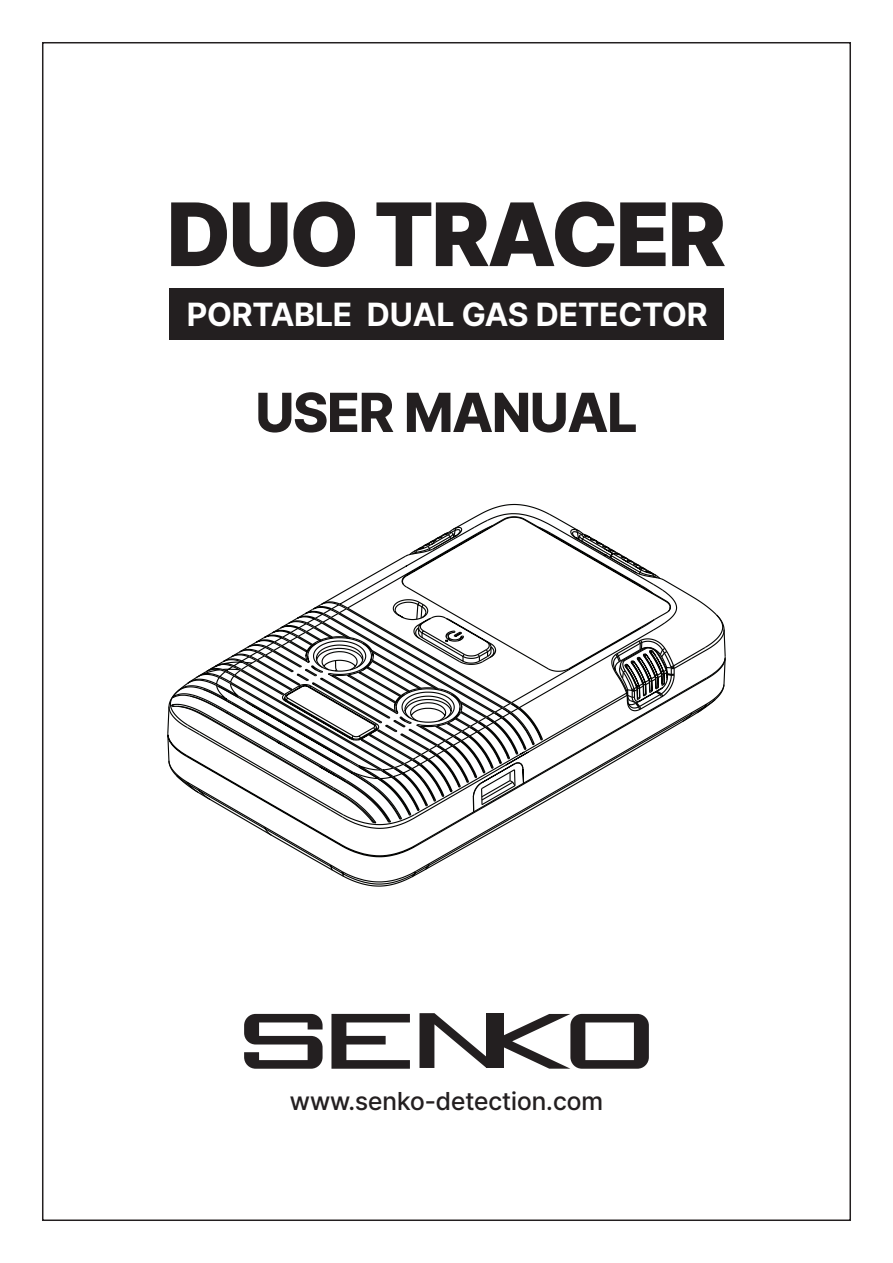
<style>
.page{position:relative;width:893px;height:1263px;background:#fff}
.page>*{position:absolute;margin:0;border:0;box-sizing:border-box;transform-origin:0 0}
.t1{font:900 90px "Pretendard";letter-spacing:-.025em;color:#231f20}
.t2{font:800 55.5px "Pretendard";letter-spacing:-.025em;color:#231f20}
.t3{font:700 33px "Pretendard";letter-spacing:-.005em;color:#fff}
.t4{font:500 25.5px "Pretendard";color:#231f20}
</style>
<div class="page">
<div style="left:169px;top:288px;width:555px;height:51px;background:#231f20"></div>
<svg style="left:167px;top:640px;width:559px;height:243px"></svg>
<svg style="left:168px;top:512px;width:556px;height:312px"></svg>
<svg style="left:244px;top:1014px;width:79px;height:55px"></svg>
<svg style="left:331px;top:1014px;width:79px;height:55px"></svg>
<svg style="left:504px;top:1014px;width:145px;height:55px"></svg>
<svg style="left:419px;top:1013px;width:67px;height:55px"></svg>
<div style="left:486px;top:1013px;width:18px;height:55px;background:#231f20"></div>
<p class="t1" style="left:167px;top:167px;width:561px">DUO TRACER</p>
<p class="t3" style="left:187px;top:290px;width:522px">PORTABLE DUAL GAS DETECTOR</p>
<p class="t2" style="left:255px;top:372px;width:384px">USER MANUAL</p>
<p class="t4" style="left:290px;top:1083px;width:315px">www.senko-detection.com</p>
</div>
